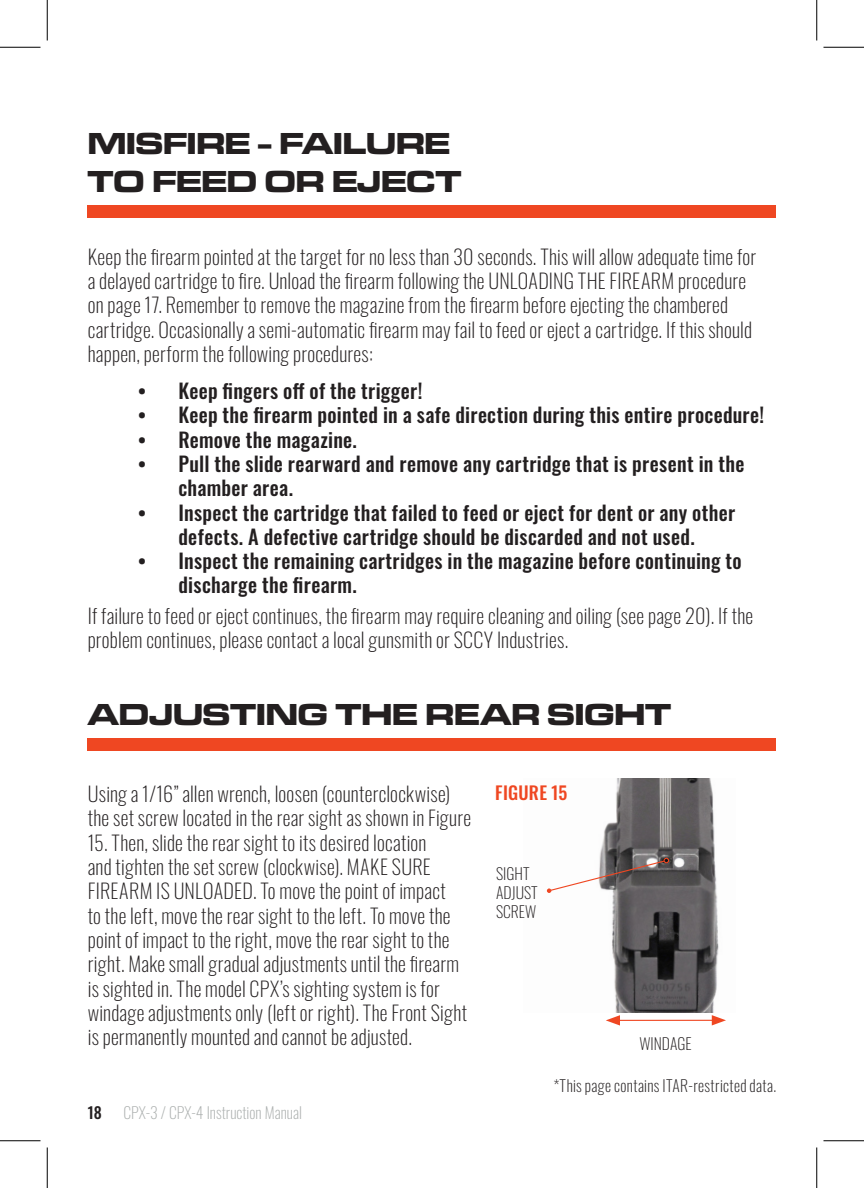
<style>
.page{position:relative;width:864px;height:1188px;background:#fff}
.page>*{position:absolute;margin:0;border:0;box-sizing:border-box;transform-origin:0 0}
.Common_Text{font:700 31.5px "Microgramma Ext D";color:#231f20}
.Common_Text-2{font:200 20.25px/24.3px "Oswald";letter-spacing:.01em;color:#231f20}
.t1{font:500 20.25px/24.3px "Oswald";letter-spacing:.015em;color:#231f20}
.t2{font:500 18px "Oswald";letter-spacing:.01em;color:#ef4722}
.Common_Text-3{font:200 15.75px "Oswald";letter-spacing:.025em;color:#231f20}
.t3{font:200 15.75px "Oswald";color:#abafae}
.Diagram_Text{font:200 15.75px/18.9px "Oswald";color:#231f20}
.t4{font:500 15.75px "Oswald";color:#231f20}
</style>
<div class="page">
<img style="left:546px;top:779px;width:173px;height:234px">
<div style="left:88px;top:205px;width:688px;height:13px;background:#ef4722"></div>
<div style="left:88px;top:738px;width:688px;height:13px;background:#ef4722"></div>
<svg style="left:547px;top:858px;width:122px;height:35px"></svg>
<hr style="left:616px;top:1020px;width:99px;height:1px;background:#ef4722">
<svg style="left:712px;top:1015px;width:14px;height:10px"></svg>
<svg style="left:606px;top:1015px;width:14px;height:11px"></svg>
<hr style="left:0;top:47px;width:40px;height:1px;background:#000">
<hr style="left:824px;top:47px;width:40px;height:1px;background:#000">
<hr style="left:0;top:1140px;width:40px;height:1px;background:#000">
<hr style="left:824px;top:1140px;width:40px;height:1px;background:#000">
<hr style="left:47px;top:0;width:1px;height:40px;background:#000">
<hr style="left:47px;top:1148px;width:1px;height:40px;background:#000">
<hr style="left:816px;top:0;width:1px;height:40px;background:#000">
<hr style="left:816px;top:1148px;width:1px;height:40px;background:#000">
<p class="Common_Text" style="left:88px;top:122px;width:364px">MISFIRE - FAILURE</p>
<p class="Common_Text" style="left:88px;top:160px;width:375px">TO FEED OR EJECT</p>
<p class="Common_Text-2" style="left:88px;top:242px;width:670px">Keep the firearm pointed at the target for no less than 30 seconds. This will allow adequate time for a delayed cartridge to fire. Unload the firearm following the UNLOADING THE FIREARM procedure on page 17. Remember to remove the magazine from the firearm before ejecting the chambered cartridge. Occasionally a semi-automatic firearm may fail to feed or eject a cartridge. If this should happen, perform the following procedures:</p>
<p class="t1" style="left:138px;top:380px;width:286px">• Keep fingers off of the trigger!</p>
<p class="t1" style="left:138px;top:404px;width:628px">• Keep the firearm pointed in a safe direction during this entire procedure!</p>
<p class="t1" style="left:138px;top:429px;width:220px">• Remove the magazine.</p>
<p class="t1" style="left:178px;top:453px;width:567px;text-indent:-40px">• Pull the slide rearward and remove any cartridge that is present in the chamber area.</p>
<p class="t1" style="left:138px;top:501px;width:599px;text-align:center">• Inspect the cartridge that failed to feed or eject for dent or any other defects. A defective cartridge should be discarded and not used.</p>
<p class="t1" style="left:178px;top:550px;width:565px;text-indent:-40px">• Inspect the remaining cartridges in the magazine before continuing to discharge the firearm.</p>
<p class="Common_Text-2" style="left:88px;top:601px;width:667px">If failure to feed or eject continues, the firearm may require cleaning and oiling (see page 20). If the problem continues, please contact a local gunsmith or SCCY Industries.</p>
<p class="Common_Text" style="left:88px;top:693px;width:585px">ADJUSTING THE REAR SIGHT</p>
<p class="Common_Text-2" style="left:88px;top:779px;width:385px">Using a 1/16” allen wrench, loosen (counterclockwise) the set screw located in the rear sight as shown in Figure</p>
<p class="Common_Text-2" style="left:88px;top:828px;width:381px">15. Then, slide the rear sight to its desired location<br>and tighten the set screw (clockwise). MAKE SURE FIREARM IS UNLOADED. To move the point of impact<br>to the left, move the rear sight to the left. To move the point of impact to the right, move the rear sight to the right. Make small gradual adjustments until the firearm is sighted in. The model CPX’s sighting system is for windage adjustments only (left or right). The Front Sight is permanently mounted and cannot be adjusted.</p>
<p class="t4" style="left:88px;top:1104px;width:16px">18</p>
<p class="t3" style="left:123px;top:1099px;width:180px">CPX-3 / CPX-4 Instruction Manual</p>
<p class="t2" style="left:495px;top:783px;width:73px">FIGURE 15</p>
<p class="Diagram_Text" style="left:496px;top:863px;width:43px">SIGHT<br>ADJUST<br>SCREW</p>
<p class="Diagram_Text" style="left:639px;top:1032px;width:54px">WINDAGE</p>
<p class="Common_Text-3" style="left:554px;top:1072px;width:224px">*This page contains ITAR-restricted data.</p>
</div>
